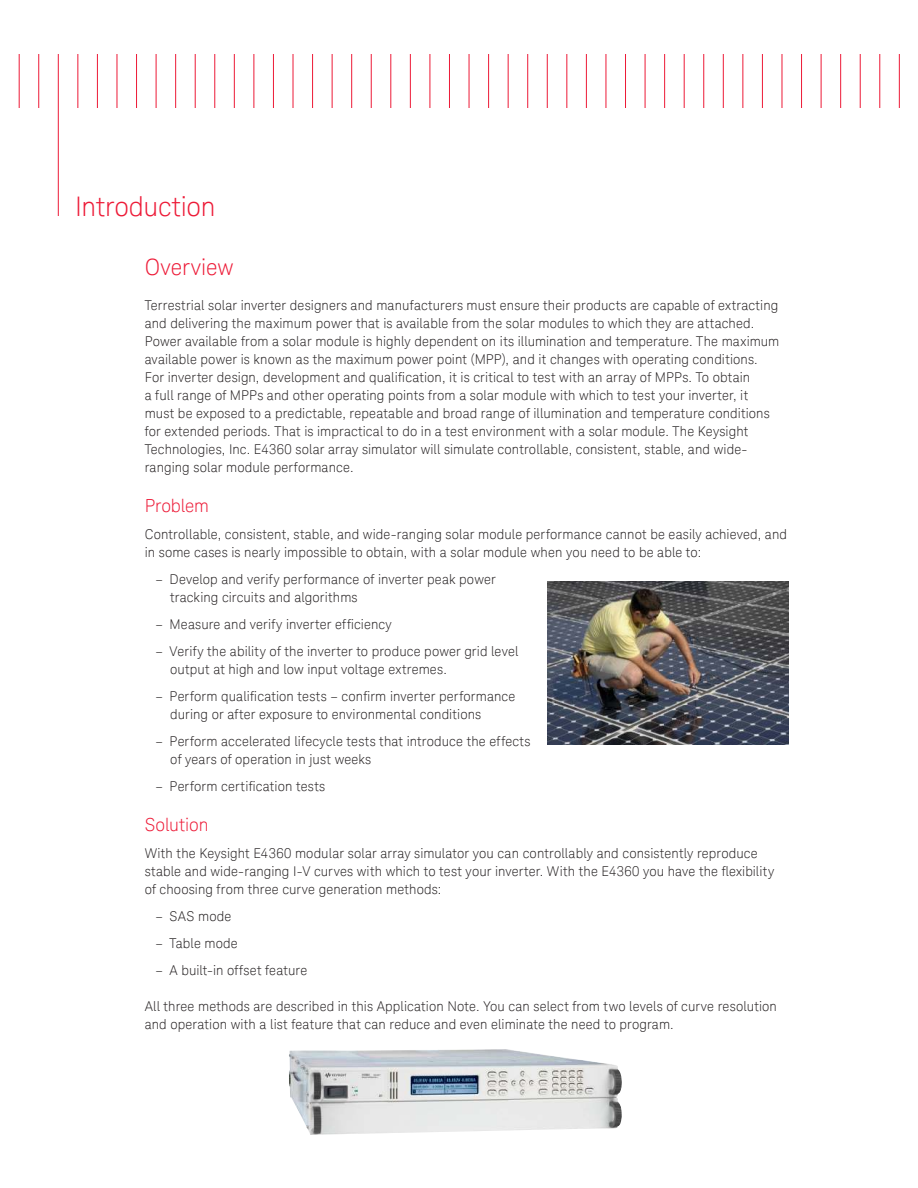
<style>
.page{position:relative;width:918px;height:1188px;background:#fff}
.page>*{position:absolute;margin:0;border:0;box-sizing:border-box;transform-origin:0 0}
.t1{font:300 27px "Keysight Sans";letter-spacing:-.005em;color:#ed1a37}
.t2{font:300 22.5px "Keysight Sans";letter-spacing:-.005em;color:#ed1a37}
.t3{font:300 18px "Keysight Sans";letter-spacing:-.01em;color:#ed1a37}
.t4{font:300 13.5px/18px "Keysight Sans";letter-spacing:.01em;color:#231f20}
</style>
<div class="page">
<img style="left:289px;top:1049px;width:333px;height:86px">
<img style="left:548px;top:581px;width:240px;height:164px">
<hr style="left:19px;top:54px;width:1px;height:54px;background:#ed1a37">
<hr style="left:38px;top:54px;width:1px;height:54px;background:#ed1a37">
<hr style="left:58px;top:54px;width:1px;height:162px;background:#ed1a37">
<hr style="left:77px;top:54px;width:1px;height:54px;background:#ed1a37">
<hr style="left:97px;top:54px;width:1px;height:54px;background:#ed1a37">
<hr style="left:117px;top:54px;width:1px;height:54px;background:#ed1a37">
<hr style="left:136px;top:54px;width:1px;height:54px;background:#ed1a37">
<hr style="left:156px;top:54px;width:1px;height:54px;background:#ed1a37">
<hr style="left:175px;top:54px;width:1px;height:54px;background:#ed1a37">
<hr style="left:195px;top:54px;width:1px;height:54px;background:#ed1a37">
<hr style="left:214px;top:54px;width:1px;height:54px;background:#ed1a37">
<hr style="left:234px;top:54px;width:1px;height:54px;background:#ed1a37">
<hr style="left:254px;top:54px;width:1px;height:54px;background:#ed1a37">
<hr style="left:273px;top:54px;width:1px;height:54px;background:#ed1a37">
<hr style="left:293px;top:54px;width:1px;height:54px;background:#ed1a37">
<hr style="left:312px;top:54px;width:1px;height:54px;background:#ed1a37">
<hr style="left:332px;top:54px;width:1px;height:54px;background:#ed1a37">
<hr style="left:351px;top:54px;width:1px;height:54px;background:#ed1a37">
<hr style="left:371px;top:54px;width:1px;height:54px;background:#ed1a37">
<hr style="left:390px;top:54px;width:1px;height:54px;background:#ed1a37">
<hr style="left:410px;top:54px;width:1px;height:54px;background:#ed1a37">
<hr style="left:430px;top:54px;width:1px;height:54px;background:#ed1a37">
<hr style="left:449px;top:54px;width:1px;height:54px;background:#ed1a37">
<hr style="left:469px;top:54px;width:1px;height:54px;background:#ed1a37">
<hr style="left:488px;top:54px;width:1px;height:54px;background:#ed1a37">
<hr style="left:508px;top:54px;width:1px;height:54px;background:#ed1a37">
<hr style="left:527px;top:54px;width:1px;height:54px;background:#ed1a37">
<hr style="left:547px;top:54px;width:1px;height:54px;background:#ed1a37">
<hr style="left:566px;top:54px;width:1px;height:54px;background:#ed1a37">
<hr style="left:586px;top:54px;width:1px;height:54px;background:#ed1a37">
<hr style="left:606px;top:54px;width:1px;height:54px;background:#ed1a37">
<hr style="left:625px;top:54px;width:1px;height:54px;background:#ed1a37">
<hr style="left:645px;top:54px;width:1px;height:54px;background:#ed1a37">
<hr style="left:664px;top:54px;width:1px;height:54px;background:#ed1a37">
<hr style="left:684px;top:54px;width:1px;height:54px;background:#ed1a37">
<hr style="left:703px;top:54px;width:1px;height:54px;background:#ed1a37">
<hr style="left:723px;top:54px;width:1px;height:54px;background:#ed1a37">
<hr style="left:742px;top:54px;width:1px;height:54px;background:#ed1a37">
<hr style="left:762px;top:54px;width:1px;height:54px;background:#ed1a37">
<hr style="left:782px;top:54px;width:1px;height:54px;background:#ed1a37">
<hr style="left:801px;top:54px;width:1px;height:54px;background:#ed1a37">
<hr style="left:821px;top:54px;width:1px;height:54px;background:#ed1a37">
<hr style="left:840px;top:54px;width:1px;height:54px;background:#ed1a37">
<hr style="left:860px;top:54px;width:1px;height:54px;background:#ed1a37">
<hr style="left:879px;top:54px;width:1px;height:54px;background:#ed1a37">
<hr style="left:899px;top:54px;width:1px;height:54px;background:#ed1a37">
<h1 class="t1" style="left:75px;top:195px;width:142px">Introduction</h1>
<h2 class="t2" style="left:145px;top:257px;width:90px">Overview</h2>
<p class="t4" style="left:145px;top:297px;width:636px">Terrestrial solar inverter designers and manufacturers must ensure their products are capable of extracting and delivering the maximum power that is available from the solar modules to which they are attached.<br>Power available from a solar module is highly dependent on its illumination and temperature. The maximum available power is known as the maximum power point (MPP), and it changes with operating conditions.<br>For inverter design, development and qualiication, it is critical to test with an array of MPPs. To obtain<br>a full range of MPPs and other operating points from a solar module with which to test your inverter, it must be exposed to a predictable, repeatable and broad range of illumination and temperature conditions for extended periods. That is impractical to do in a test environment with a solar module. The Keysight Technologies, Inc. E4360 solar array simulator will simulate controllable, consistent, stable, and wide&shy;ranging solar module performance.</p>
<h3 class="t3" style="left:145px;top:498px;width:66px">Problem</h3>
<p class="t4" style="left:145px;top:526px;width:644px">Controllable, consistent, stable, and wide-ranging solar module performance cannot be easily achieved, and in some cases is nearly impossible to obtain, with a solar module when you need to be able to:</p>
<p class="t4" style="left:170px;top:571px;width:327px;text-indent:-15px">– Develop and verify performance of inverter peak power tracking circuits and algorithms</p>
<p class="t4" style="left:155px;top:616px;width:238px">– Measure and verify inverter eficiency</p>
<p class="t4" style="left:170px;top:643px;width:350px;text-indent:-15px">– Verify the ability of the inverter to produce power grid level output at high and low input voltage extremes.</p>
<p class="t4" style="left:170px;top:688px;width:347px;text-indent:-15px">– Perform qualiication tests – coni rm inverter performance during or after exposure to environmental conditions</p>
<p class="t4" style="left:170px;top:733px;width:362px;text-indent:-15px">– Perform accelerated lifecycle tests that introduce the effects of years of operation in just weeks</p>
<p class="t4" style="left:155px;top:778px;width:171px">– Perform certii cation tests</p>
<h3 class="t3" style="left:145px;top:817px;width:65px">Solution</h3>
<p class="t4" style="left:145px;top:845px;width:631px">With the Keysight E4360 modular solar array simulator you can controllably and consistently reproduce stable and wide-ranging I-V curves with which to test your inverter. With the E4360 you have the lexibility of choosing from three curve generation methods:</p>
<p class="t4" style="left:155px;top:908px;width:78px">– SAS mode</p>
<p class="t4" style="left:155px;top:935px;width:84px">– Table mode</p>
<p class="t4" style="left:155px;top:962px;width:153px">– A built-in offset feature</p>
<p class="t4" style="left:145px;top:998px;width:634px">All three methods are described in this Application Note. You can select from two levels of curve resolution and operation with a list feature that can reduce and even eliminate the need to program.</p>
</div>
